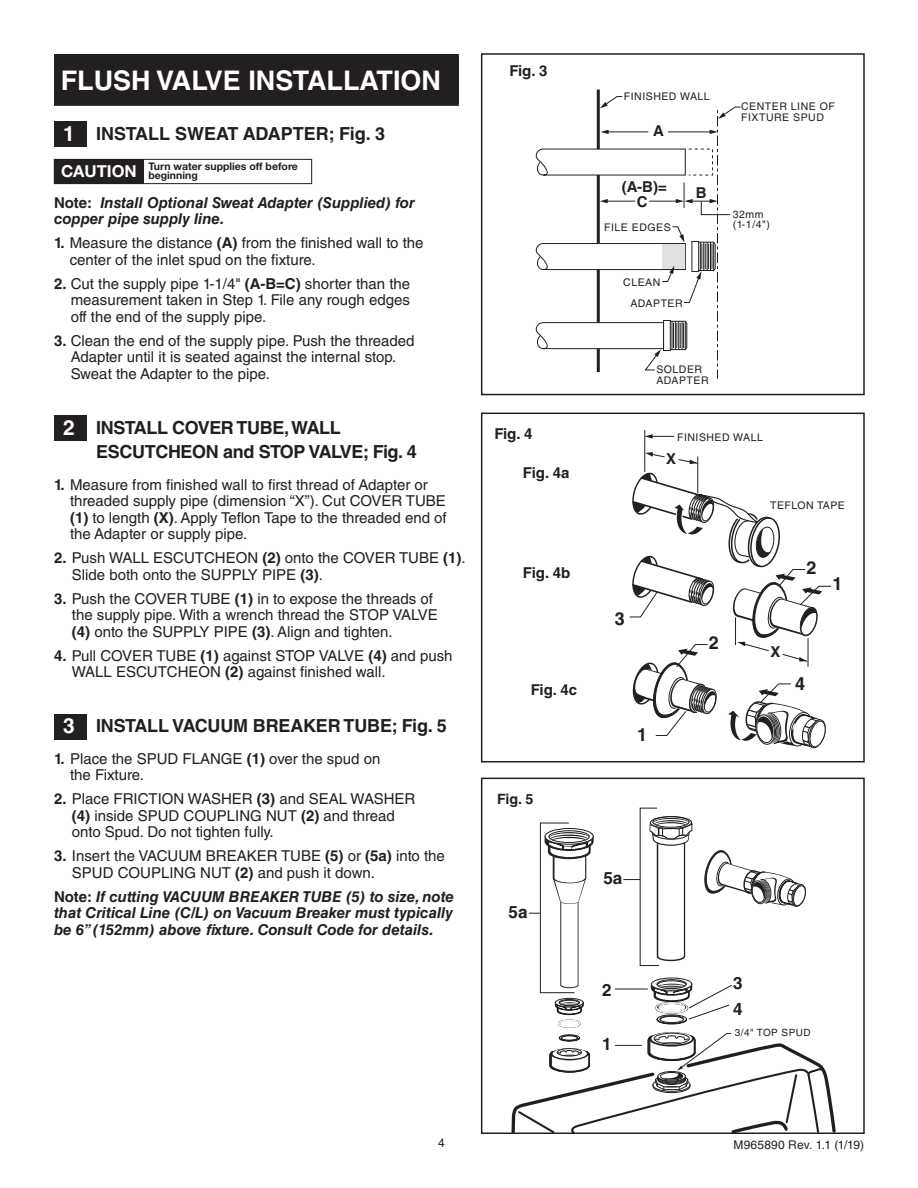
<style>
.page{position:relative;width:918px;height:1188px;background:#fff}
.page>*{position:absolute;margin:0;border:0;box-sizing:border-box;transform-origin:0 0}
.t1{font:700 27px "Helvetica LT Std";color:#fff}
.t2{font:700 21px "Helvetica LT Std";color:#fff}
.t3{font:700 18px/24px "Helvetica LT Std";letter-spacing:-.02em;color:#231f20}
.t4{font:700 18px "Helvetica LT Std";color:#231f20}
.t5{font:700 17.1px/25.5px "Helvetica LT Std";color:#231f20}
.t6{font:700 16.5px "Helvetica Neue LT Std";color:#fff}
.t7{font:15px/16.5px "Helvetica LT Std";color:#231f20}
.t8{font:italic 700 15px/16.5px "Helvetica LT Std";color:#231f20}
.t9{font:700 15px "Helvetica LT Std";color:#231f20}
.t10{font:700 14.25px "Helvetica LT Std";color:#231f20}
.t11{font:12px "Helvetica LT Std";letter-spacing:.02em;color:#231f20}
.t12{font:10.5px/10.5px "Helvetica LT Std";letter-spacing:.05em;color:#231f20}
.t13{font:700 10.5px/9px "Helvetica Neue LT Std";color:#231f20}
.t14{font:9.9px "Helvetica LT Std";letter-spacing:.05em;color:#231f20}
.s1{font-style:normal}
.s2{font-weight:700}
</style>
<div class="page">
<hr style="left:597px;top:90px;width:3px;height:282px;background:#231f20">
<svg style="left:535px;top:96px;width:206px;height:283px"></svg>
<div style="left:481px;top:53px;width:384px;height:342px;border:2px solid #231f20"></div>
<svg style="left:511px;top:807px;width:325px;height:324px"></svg>
<div style="left:481px;top:778px;width:384px;height:356px;border:2px solid #231f20"></div>
<div style="left:55px;top:55px;width:403px;height:50px;background:#231f20"></div>
<hr style="left:54px;top:54px;width:405px;height:2px;background:#231f20">
<hr style="left:54px;top:55px;width:2px;height:49px;background:#231f20">
<hr style="left:458px;top:55px;width:1px;height:49px;background:#231f20">
<hr style="left:54px;top:104px;width:405px;height:2px;background:#231f20">
<div style="left:54px;top:122px;width:32px;height:25px;background:#231f20"></div>
<div style="left:54px;top:415px;width:32px;height:26px;background:#231f20"></div>
<div style="left:54px;top:714px;width:32px;height:26px;background:#231f20"></div>
<div style="left:54px;top:159px;width:258px;height:25px;border:1px solid #231f20"></div>
<div style="left:54px;top:159px;width:90px;height:25px;background:#231f20"></div>
<svg style="left:645px;top:434px;width:29px;height:5px"></svg>
<svg style="left:645px;top:452px;width:20px;height:6px"></svg>
<svg style="left:678px;top:459px;width:19px;height:5px"></svg>
<hr style="left:644px;top:430px;width:1px;height:42px;background:#231f20">
<hr style="left:697px;top:457px;width:1px;height:36px;background:#231f20">
<svg style="left:629px;top:472px;width:202px;height:277px"></svg>
<div style="left:481px;top:413px;width:384px;height:349px;border:2px solid #231f20"></div>
<p class="t1" style="left:61px;top:64px;width:382px">FLUSH VALVE INSTALLATION</p>
<p class="t2" style="left:63px;top:121px;width:13px">1</p>
<p class="t4" style="left:96px;top:123px;width:290px">INSTALL SWEAT ADAPTER; Fig. 3</p>
<p class="t6" style="left:61px;top:161px;width:77px">CAUTION</p>
<p class="t13" style="left:148px;top:162px;width:151px">Turn water supplies off before beginning</p>
<p class="t8" style="left:54px;top:194px;width:362px"><span class="s1">Note:</span> Install Optional Sweat Adapter (Supplied) for copper pipe supply line.</p>
<p class="t7" style="left:70px;top:235px;width:355px;text-indent:-16px"><span class="s2">1.</span> Measure the distance <span class="s2">(A)</span> from the finished wall to the center of the inlet spud on the fixture.</p>
<p class="t7" style="left:71px;top:275px;width:341px;text-align:justify;text-indent:-17px"><span class="s2">2.</span> Cut the supply pipe 1-1/4" <span class="s2">(A-B=C)</span> shorter than the measurement taken in Step 1. File any rough edges off the end of the supply pipe.</p>
<p class="t7" style="left:71px;top:332px;width:345px;text-indent:-17px"><span class="s2">3.</span> Clean the end of the supply pipe. Push the threaded<br>Adapter until it is seated against the internal stop.<br>Sweat the Adapter to the pipe.</p>
<p class="t2" style="left:63px;top:415px;width:13px">2</p>
<p class="t3" style="left:96px;top:415px;width:322px">INSTALL COVER TUBE, WALL<br>ESCUTCHEON and STOP VALVE; Fig. 4</p>
<p class="t7" style="left:70px;top:476px;width:378px;text-indent:-16px"><span class="s2">1.</span> Measure from finished wall to first thread of Adapter or threaded supply pipe (dimension “X”). Cut COVER TUBE <span class="s2">(1)</span> to length <span class="s2">(X)</span>. Apply Teflon Tape to the threaded end of the Adapter or supply pipe.</p>
<p class="t7" style="left:72px;top:550px;width:395px;text-indent:-18px"><span class="s2">2.</span> Push WALL ESCUTCHEON <span class="s2">(2)</span> onto the COVER TUBE <span class="s2">(1)</span>.<br>Slide both onto the SUPPLY PIPE <span class="s2">(3)</span>.</p>
<p class="t7" style="left:72px;top:590px;width:368px;text-indent:-18px"><span class="s2">3.</span> Push the COVER TUBE <span class="s2">(1)</span> in to expose the threads of the supply pipe. With a wrench thread the STOP VALVE <span class="s2">(4)</span> onto the SUPPLY PIPE <span class="s2">(3)</span>. Align and tighten.</p>
<p class="t7" style="left:72px;top:647px;width:382px;text-indent:-18px"><span class="s2">4.</span> Pull COVER TUBE <span class="s2">(1)</span> against STOP VALVE <span class="s2">(4)</span> and push<br>WALL ESCUTCHEON <span class="s2">(2)</span> against finished wall.</p>
<p class="t2" style="left:63px;top:713px;width:13px">3</p>
<p class="t3" style="left:96px;top:714px;width:352px">INSTALL VACUUM BREAKER TUBE; Fig. 5</p>
<p class="t7" style="left:70px;top:750px;width:312px;text-indent:-16px"><span class="s2">1.</span> Place the SPUD FLANGE <span class="s2">(1)</span> over the spud on the Fixture.</p>
<p class="t7" style="left:72px;top:791px;width:345px;text-indent:-18px"><span class="s2">2.</span> Place FRICTION WASHER <span class="s2">(3)</span> and SEAL WASHER <span class="s2">(4)</span> inside SPUD COUPLING NUT <span class="s2">(2)</span> and thread onto Spud. Do not tighten fully.</p>
<p class="t7" style="left:72px;top:848px;width:375px;text-indent:-18px"><span class="s2">3.</span> Insert the VACUUM BREAKER TUBE <span class="s2">(5)</span> or <span class="s2">(5a)</span> into the<br>SPUD COUPLING NUT <span class="s2">(2)</span> and push it down.</p>
<p class="t8" style="left:54px;top:888px;width:401px;text-align:justify"><span class="s1">Note:</span> If cutting VACUUM BREAKER TUBE (5) to size, note that Critical Line (C/L) on Vacuum Breaker must typically be 6” (152mm) above fixture. Consult Code for details.</p>
<p class="t9" style="left:509px;top:61px;width:40px">Fig. 3</p>
<p class="t9" style="left:494px;top:425px;width:40px">Fig. 4</p>
<p class="t9" style="left:523px;top:463px;width:48px">Fig. 4a</p>
<p class="t9" style="left:523px;top:564px;width:49px">Fig. 4b</p>
<p class="t9" style="left:531px;top:680px;width:48px">Fig. 4c</p>
<p class="t10" style="left:497px;top:790px;width:38px">Fig. 5</p>
<p class="t12" style="left:624px;top:91px;width:87px">FINISHED WALL</p>
<p class="t9" style="left:653px;top:122px;width:12px">A</p>
<p class="t9" style="left:622px;top:177px;width:47px">(A-B)=</p>
<p class="t9" style="left:696px;top:184px;width:12px">B</p>
<p class="t9" style="left:637px;top:193px;width:12px">C</p>
<p class="t12" style="left:604px;top:222px;width:68px">FILE EDGES</p>
<p class="t12" style="left:623px;top:277px;width:39px">CLEAN</p>
<p class="t12" style="left:630px;top:298px;width:54px">ADAPTER</p>
<p class="t12" style="left:656px;top:364px;width:54px">SOLDER<br>ADAPTER</p>
<p class="t12" style="left:741px;top:101px;width:95px">CENTER LINE OF<br>FIXTURE SPUD</p>
<p class="t12" style="left:733px;top:209px;width:39px">32mm (1-1/4")</p>
<p class="t12" style="left:677px;top:432px;width:87px">FINISHED WALL</p>
<p class="t9" style="left:666px;top:449px;width:12px">X</p>
<p class="t3" style="left:615px;top:607px;width:12px">3</p>
<p class="t3" style="left:637px;top:722px;width:12px">1</p>
<p class="t3" style="left:709px;top:630px;width:12px">2</p>
<p class="t12" style="left:770px;top:500px;width:76px">TEFLON TAPE</p>
<p class="t3" style="left:806px;top:555px;width:12px">2</p>
<p class="t3" style="left:832px;top:571px;width:12px">1</p>
<p class="t9" style="left:770px;top:643px;width:12px">X</p>
<p class="t3" style="left:795px;top:672px;width:12px">4</p>
<p class="t5" style="left:509px;top:899px;width:20px">5a</p>
<p class="t5" style="left:603px;top:865px;width:20px">5a</p>
<p class="t5" style="left:602px;top:976px;width:11px">2</p>
<p class="t5" style="left:733px;top:970px;width:11px">3<br>4</p>
<p class="t5" style="left:602px;top:1031px;width:11px">1</p>
<p class="t14" style="left:735px;top:1027px;width:78px">3/4" TOP SPUD</p>
<p class="t11" style="left:438px;top:1136px;width:8px">4</p>
<p class="t11" style="left:733px;top:1138px;width:132px">M965890 Rev. 1.1 (1/19)</p>
</div>
